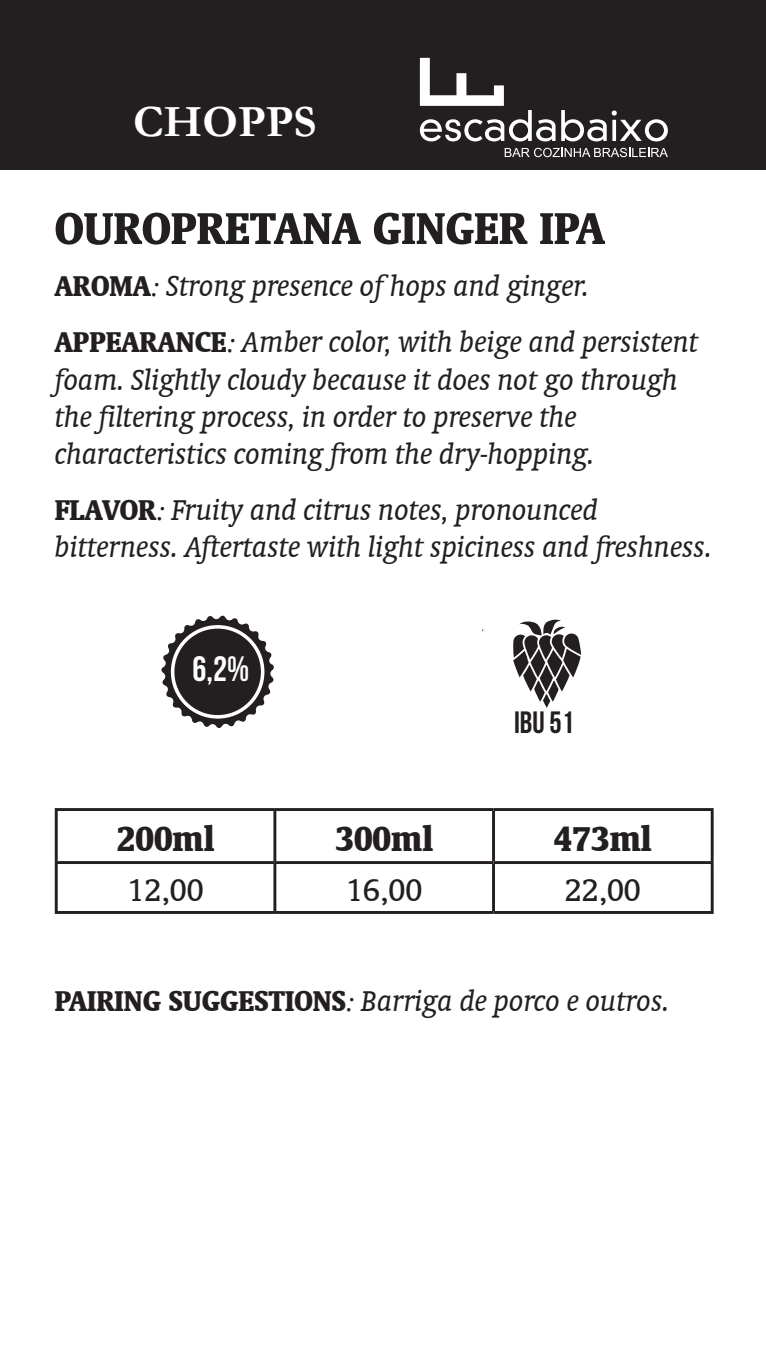
<style>
.page{position:relative;width:766px;height:1361px;background:#fff}
.page>*{position:absolute;margin:0;border:0;box-sizing:border-box;transform-origin:0 0}
.t1{font:700 condensed 50.85px "Oranda BT";color:#231f20}
.t2{font:700 45px "Garamond";color:#fff}
.t3{font:700 condensed 39px "Oranda BT";color:#231f20}
.t4{font:35.25px "Bebas Neue";color:#fff}
.t5{font:34.95px "Oranda BT";color:#231f20}
.t6{font:italic 32.4px/37.2px "Oranda BT";letter-spacing:-.01em;color:#231f20}
.t7{font:30.9px "Bebas Neue";color:#231f20}
.s1{font-weight:700;font-style:normal;font-stretch:condensed}
.s2{font-family:"Garamond"}
</style>
<div class="page">
<div style="left:0;top:0;width:765px;height:170px;background:#231f20"></div>
<svg style="left:561px;top:110px;width:106px;height:31px"></svg>
<svg style="left:420px;top:58px;width:135px;height:83px"></svg>
<svg style="left:504px;top:148px;width:163px;height:9px"></svg>
<hr style="left:55px;top:808px;width:220px;height:3px;background:#231f20">
<hr style="left:55px;top:811px;width:3px;height:50px;background:#231f20">
<hr style="left:275px;top:808px;width:218px;height:3px;background:#231f20">
<hr style="left:273px;top:811px;width:3px;height:50px;background:#231f20">
<hr style="left:493px;top:808px;width:220px;height:3px;background:#231f20">
<hr style="left:492px;top:811px;width:3px;height:50px;background:#231f20">
<hr style="left:710px;top:811px;width:3px;height:50px;background:#231f20">
<hr style="left:55px;top:861px;width:220px;height:3px;background:#231f20">
<hr style="left:55px;top:864px;width:3px;height:47px;background:#231f20">
<hr style="left:275px;top:861px;width:218px;height:3px;background:#231f20">
<hr style="left:273px;top:864px;width:3px;height:47px;background:#231f20">
<hr style="left:493px;top:861px;width:220px;height:3px;background:#231f20">
<hr style="left:492px;top:864px;width:3px;height:47px;background:#231f20">
<hr style="left:710px;top:864px;width:3px;height:47px;background:#231f20">
<hr style="left:55px;top:911px;width:220px;height:3px;background:#231f20">
<hr style="left:275px;top:911px;width:218px;height:3px;background:#231f20">
<hr style="left:493px;top:911px;width:220px;height:3px;background:#231f20">
<svg style="left:161px;top:615px;width:113px;height:113px"></svg>
<svg style="left:513px;top:619px;width:68px;height:89px"></svg>
<h2 class="t2" style="left:133px;top:95px;width:185px">CHOPPS</h2>
<p class="t1" style="left:55px;top:198px;width:551px">OUROPRETANA GINGER IPA</p>
<p class="t6" style="left:55px;top:267px;width:535px"><span class="s1">AROMA</span><span class="s2">:</span> Strong presence of hops and ginger.</p>
<p class="t6" style="left:55px;top:323px;width:645px"><span class="s1">APPEARANCE</span><span class="s2">:</span> Amber color, with beige and persistent foam. Slightly cloudy because it does not go through the filtering process, in order to preserve the characteristics coming from the dry-hopping.</p>
<p class="t6" style="left:55px;top:491px;width:658px"><span class="s1">FLAVOR</span><span class="s2">:</span> Fruity and citrus notes, pronounced bitterness. Aftertaste with light spiciness and freshness.</p>
<p class="t4" style="left:192px;top:649px;width:58px">6,2%</p>
<p class="t7" style="left:514px;top:705px;width:61px">IBU 51</p>
<p class="t3" style="left:117px;top:815px;width:99px">200ml</p>
<p class="t3" style="left:335px;top:815px;width:99px">300ml</p>
<p class="t3" style="left:554px;top:815px;width:99px">473ml</p>
<p class="t5" style="left:127px;top:870px;width:78px">12,00</p>
<p class="t5" style="left:346px;top:870px;width:78px">16,00</p>
<p class="t5" style="left:564px;top:870px;width:78px">22,00</p>
<p class="t6" style="left:55px;top:982px;width:616px"><span class="s1">PAIRING SUGGESTIONS</span><span class="s2">:</span> Barriga de porco e outros.</p>
</div>
